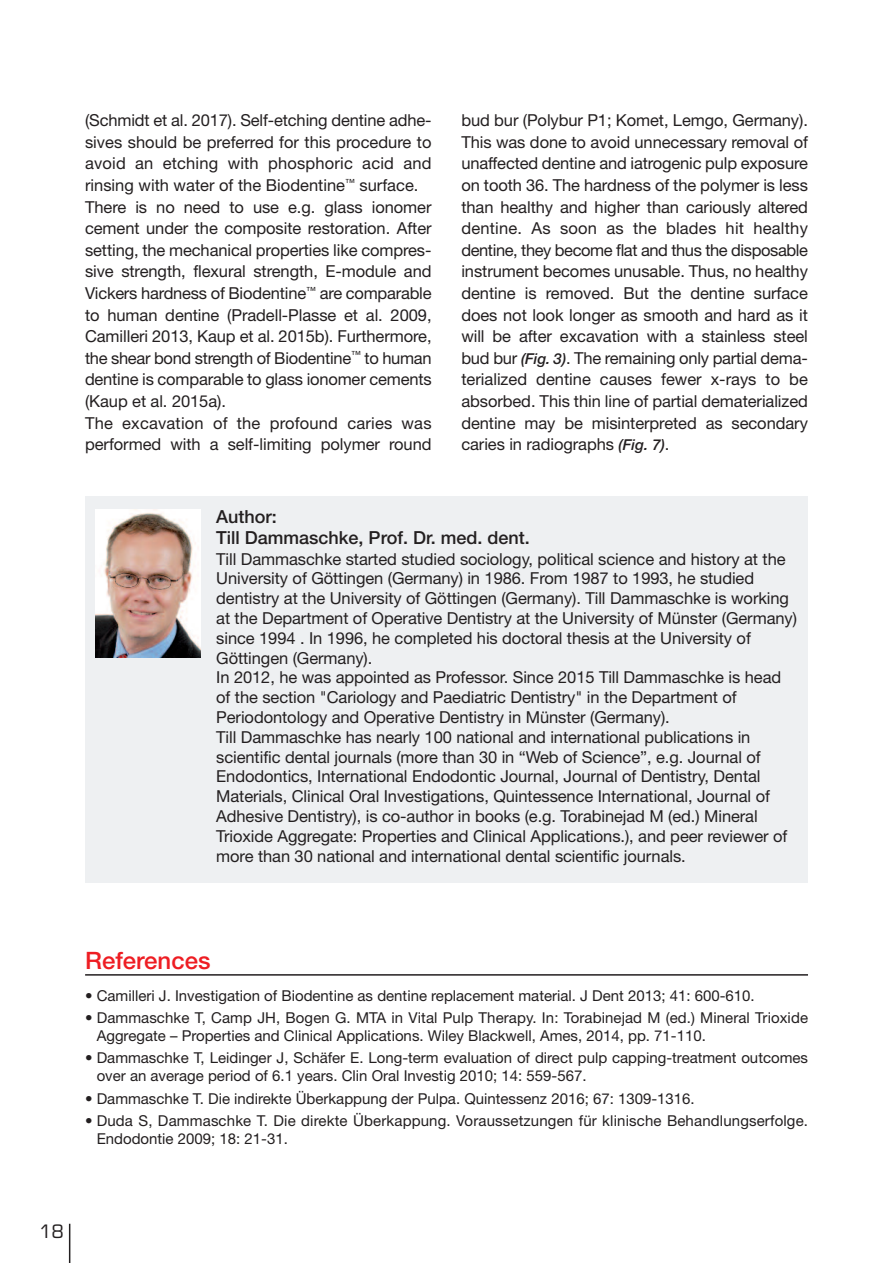
<style>
.page{position:relative;width:893px;height:1263px;background:#fff}
.page>*{position:absolute;margin:0;border:0;box-sizing:border-box;transform-origin:0 0}
.t1{font:500 24px "Helvetica Neue LT Std";color:#ee1d23}
.t2{font:500 18px/21.6px "Helvetica Neue LT Std";color:#231f20}
.t3{font:18px "Eurostile LT Std";color:#231f20}
.t4{font:16.5px/21.6px "Helvetica Neue LT Std";letter-spacing:-.005em;color:#231f20}
.t5{font:15px/18px "Helvetica Neue LT Std";color:#231f20}
.s1{font-weight:500;font-style:italic;font-size:15px}
</style>
<div class="page">
<hr style="left:69px;top:1224px;width:1px;height:39px;background:#231f20">
<hr style="left:85px;top:974px;width:723px;height:2px;background:#231f20">
<div style="left:85px;top:496px;width:723px;height:387px;background:#eef0f2"></div>
<img style="left:96px;top:509px;width:104px;height:149px">
<p class="t4" style="left:85px;top:111px;width:348px">(Schmidt et al. 2017). Self-etching dentine adhe&shy;sives should be preferred for this procedure to avoid an etching with phosphoric acid and rinsing with water of the Biodentine<sup>™</sup> surface.<br>There is no need to use e.g. glass ionomer cement under the composite restoration. After setting, the mechanical properties like compres&shy;sive strength, flexural strength, E-module and Vickers hardness of Biodentine<sup>™</sup> are comparable to human dentine (Pradell-Plasse et al. 2009, Camilleri 2013, Kaup et al. 2015b). Furthermore, the shear bond strength of Biodentine<sup>™</sup> to human dentine is comparable to glass ionomer cements (Kaup et al. 2015a).<br>The excavation of the profound caries was performed with a self-limiting polymer round</p>
<p class="t4" style="left:461px;top:111px;width:348px;text-align:justify">bud bur (Polybur P1; Komet, Lemgo, Germany).<br>This was done to avoid unnecessary removal of unaffected dentine and iatrogenic pulp exposure on tooth 36. The hardness of the polymer is less than healthy and higher than cariously altered dentine. As soon as the blades hit healthy dentine, they become flat and thus the disposable instrument becomes unusable. Thus, no healthy dentine is removed. But the dentine surface does not look longer as smooth and hard as it will be after excavation with a stainless steel bud bur <span class="s1">(Fig. 3)</span>. The remaining only partial dema&shy;terialized dentine causes fewer x-rays to be absorbed. This thin line of partial dematerialized dentine may be misinterpreted as secondary caries in radiographs <span class="s1">(Fig. 7)</span>.</p>
<p class="t2" style="left:216px;top:507px;width:315px">Author:<br>Till Dammaschke, Prof. Dr. med. dent.</p>
<p class="t4" style="left:216px;top:550px;width:582px;line-height:19.8px">Till Dammaschke started studied sociology, political science and history at the University of Göttingen (Germany) in 1986. From 1987 to 1993, he studied dentistry at the University of Göttingen (Germany). Till Dammaschke is working at the Department of Operative Dentistry at the University of Münster (Germany) since 1994 . In 1996, he completed his doctoral thesis at the University of Göttingen (Germany).<br>In 2012, he was appointed as Professor. Since 2015 Till Dammaschke is head of the section "Cariology and Paediatric Dentistry" in the Department of Periodontology and Operative Dentistry in Münster (Germany).<br>Till Dammaschke has nearly 100 national and international publications in scientific dental journals (more than 30 in “Web of Science”, e.g. Journal of Endodontics, International Endodontic Journal, Journal of Dentistry, Dental Materials, Clinical Oral Investigations, Quintessence International, Journal of Adhesive Dentistry), is co-author in books (e.g. Torabinejad M (ed.) Mineral Trioxide Aggregate: Properties and Clinical Applications.), and peer reviewer of more than 30 national and international dental scientific journals.</p>
<h1 class="t1" style="left:85px;top:951px;width:127px">References</h1>
<p class="t5" style="left:85px;top:988px;width:671px">• Camilleri J. Investigation of Biodentine as dentine replacement material. J Dent 2013; 41: 600-610.</p>
<p class="t5" style="left:97px;top:1010px;width:713px;text-indent:-12px">• Dammaschke T, Camp JH, Bogen G. MTA in Vital Pulp Therapy. In: Torabinejad M (ed.) Mineral Trioxide<br>Aggregate – Properties and Clinical Applications. Wiley Blackwell, Ames, 2014, pp. 71-110.</p>
<p class="t5" style="left:97px;top:1050px;width:713px;text-indent:-12px">• Dammaschke T, Leidinger J, Schäfer E. Long-term evaluation of direct pulp capping-treatment outcomes over an average period of 6.1 years. Clin Oral Investig 2010; 14: 559-567.</p>
<p class="t5" style="left:85px;top:1091px;width:611px">• Dammaschke T. Die indirekte Überkappung der Pulpa. Quintessenz 2016; 67: 1309-1316.</p>
<p class="t5" style="left:97px;top:1113px;width:713px;text-indent:-12px">• Duda S, Dammaschke T. Die direkte Überkappung. Voraussetzungen für klinische Behandlungserfolge.<br>Endodontie 2009; 18: 21-31.</p>
<p class="t3" style="left:39px;top:1224px;width:26px">18</p>
</div>
